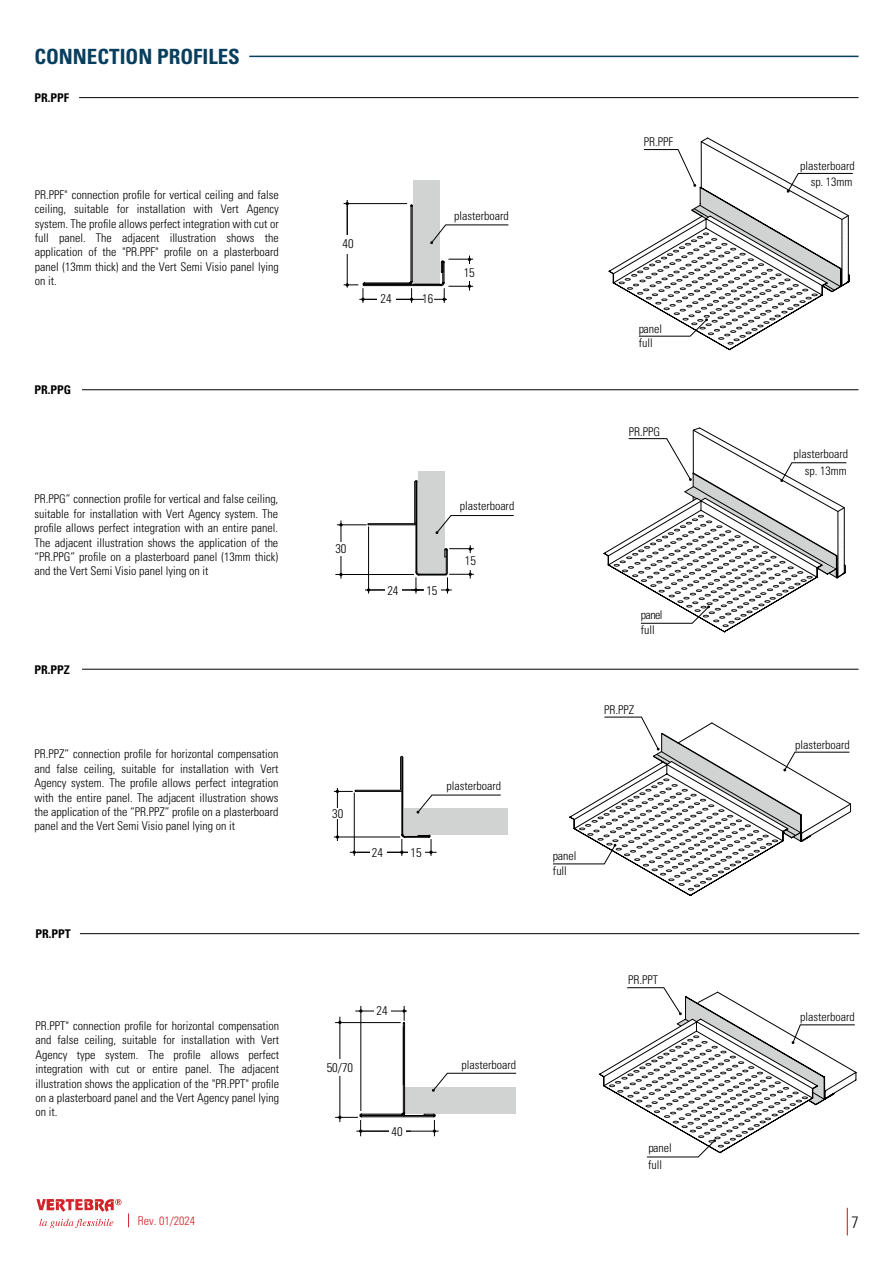
<style>
.page{position:relative;width:893px;height:1263px;background:#fff}
.page>*{position:absolute;margin:0;border:0;box-sizing:border-box;transform-origin:0 0}
.t1{font:700 condensed 21px "Univers LT Std";color:#093f5e}
.t2{font:300 condensed 16.5px "Univers LT Std";color:#101315}
.t3{font:300 condensed 12.6px "Univers LT Std";color:#000001}
.t4{font:300 condensed 12.45px "Univers LT Std";color:#000001}
.t5{font:300 condensed 12px/14.4px "Univers LT Std";color:#000001;text-align:justify}
.t6{font:700 condensed 12px "Univers LT Std";color:#000001}
.t7{font:300 condensed 12px "Univers LT Std";color:#d2222a}
.t8{font:300 condensed 12px/14.9px "Univers LT Std";letter-spacing:-.05em;color:#000001}
</style>
<div class="page">
<hr style="left:249px;top:56px;width:609px;height:1px;background:#093f5e">
<hr style="left:79px;top:97px;width:779px;height:1px;background:#000001">
<hr style="left:82px;top:389px;width:776px;height:1px;background:#000001">
<div style="left:413px;top:181px;width:27px;height:103px;background:#d1d2d2"></div>
<hr style="left:347px;top:200px;width:1px;height:88px;background:#000001">
<div style="left:418px;top:471px;width:27px;height:102px;background:#d1d2d2"></div>
<hr style="left:365px;top:590px;width:54px;height:1px;background:#000001">
<hr style="left:335px;top:574px;width:79px;height:1px;background:#000001">
<hr style="left:337px;top:525px;width:30px;height:1px;background:#000001">
<hr style="left:341px;top:520px;width:1px;height:59px;background:#000001">
<div style="left:337px;top:542px;width:8px;height:14px;background:#fff"></div>
<div style="left:404px;top:808px;width:104px;height:27px;background:#d1d2d2"></div>
<hr style="left:82px;top:669px;width:776px;height:1px;background:#000001">
<svg style="left:335px;top:1006px;width:181px;height:130px"></svg>
<div style="left:335px;top:1060px;width:10px;height:16px;background:#fff"></div>
<hr style="left:80px;top:933px;width:779px;height:1px;background:#000001">
<svg style="left:334px;top:756px;width:167px;height:100px"></svg>
<svg style="left:367px;top:480px;width:147px;height:113px"></svg>
<svg style="left:847px;top:1208px;width:1px;height:27px"></svg>
<svg style="left:609px;top:137px;width:244px;height:213px"></svg>
<svg style="left:604px;top:427px;width:243px;height:205px"></svg>
<svg style="left:599px;top:987px;width:257px;height:170px"></svg>
<svg style="left:553px;top:717px;width:298px;height:179px"></svg>
<svg style="left:344px;top:202px;width:165px;height:101px"></svg>
<svg style="left:36px;top:1199px;width:85px;height:13px"></svg>
<svg style="left:39px;top:1219px;width:74px;height:9px"></svg>
<svg style="left:128px;top:1213px;width:1px;height:14px"></svg>
<h1 class="t1" style="left:34px;top:43px;width:207px">CONNECTION PROFILES</h1>
<p class="t6" style="left:35px;top:90px;width:36px">PR.PPF</p>
<p class="t5" style="left:35px;top:187px;width:245px">PR.PPF" connection profile for vertical ceiling and false ceiling, suitable for installation with Vert Agency system. The profile allows perfect integration with cut or full panel. The adjacent illustration shows the application of the "PR.PPF" profile on a plasterboard panel (13mm thick) and the Vert Semi Visio panel lying on it.</p>
<p class="t6" style="left:35px;top:382px;width:38px">PR.PPG</p>
<p class="t5" style="left:35px;top:492px;width:245px">PR.PPG” connection profile for vertical and false ceiling, suitable for installation with Vert Agency system. The profile allows perfect integration with an entire panel.<br>The adjacent illustration shows the application of the “PR.PPG” profile on a plasterboard panel (13mm thick) and the Vert Semi Visio panel lying on it</p>
<p class="t6" style="left:35px;top:663px;width:37px">PR.PPZ</p>
<p class="t5" style="left:35px;top:747px;width:245px">PR.PPZ” connection profile for horizontal compensation and false ceiling, suitable for installation with Vert Agency system. The profile allows perfect integration with the entire panel. The adjacent illustration shows the application of the “PR.PPZ” profile on a plasterboard panel and the Vert Semi Visio panel lying on it</p>
<p class="t6" style="left:35px;top:926px;width:37px">PR.PPT</p>
<p class="t5" style="left:35px;top:1018px;width:245px">PR.PPT" connection profile for horizontal compensation and false ceiling, suitable for installation with Vert Agency type system. The profile allows perfect integration with cut or entire panel. The adjacent illustration shows the application of the "PR.PPT" profile on a plasterboard panel and the Vert Agency panel lying on it.</p>
<p class="t3" style="left:343px;top:236px;width:13px">40</p>
<p class="t3" style="left:381px;top:291px;width:13px">24</p>
<p class="t4" style="left:422px;top:291px;width:13px">16</p>
<p class="t5" style="left:454px;top:208px;width:56px">plasterboard</p>
<p class="t4" style="left:464px;top:265px;width:13px">15</p>
<p class="t3" style="left:335px;top:541px;width:13px">30</p>
<p class="t4" style="left:387px;top:583px;width:13px">24</p>
<p class="t4" style="left:426px;top:583px;width:13px">15</p>
<p class="t5" style="left:460px;top:499px;width:56px">plasterboard</p>
<p class="t4" style="left:465px;top:553px;width:13px">15</p>
<p class="t3" style="left:332px;top:806px;width:13px">30</p>
<p class="t3" style="left:372px;top:845px;width:13px">24</p>
<p class="t3" style="left:411px;top:845px;width:13px">15</p>
<p class="t5" style="left:446px;top:779px;width:56px">plasterboard</p>
<p class="t5" style="left:644px;top:135px;width:31px">PR.PPF</p>
<p class="t5" style="left:639px;top:321px;width:25px">panel</p>
<p class="t5" style="left:639px;top:336px;width:15px">full</p>
<p class="t5" style="left:629px;top:424px;width:33px">PR.PPG</p>
<p class="t8" style="left:641px;top:607px;width:23px">panel full</p>
<p class="t5" style="left:604px;top:703px;width:31px">PR.PPZ</p>
<p class="t5" style="left:553px;top:848px;width:25px;line-height:15.3px">panel full</p>
<p class="t3" style="left:327px;top:1060px;width:28px">50/70</p>
<p class="t3" style="left:377px;top:1003px;width:13px">24</p>
<p class="t3" style="left:391px;top:1124px;width:13px">40</p>
<p class="t5" style="left:461px;top:1057px;width:56px">plasterboard</p>
<p class="t5" style="left:628px;top:972px;width:31px">PR.PPT</p>
<p class="t5" style="left:648px;top:1139px;width:25px;line-height:17.2px">panel full</p>
<p class="t5" style="left:800px;top:158px;width:56px">plasterboard</p>
<p class="t5" style="left:811px;top:174px;width:43px">sp. 13mm</p>
<p class="t5" style="left:794px;top:446px;width:56px">plasterboard</p>
<p class="t5" style="left:805px;top:464px;width:43px">sp. 13mm</p>
<p class="t5" style="left:795px;top:737px;width:56px">plasterboard</p>
<p class="t5" style="left:800px;top:1010px;width:56px">plasterboard</p>
<p class="t7" style="left:138px;top:1213px;width:59px">Rev. 01/2024</p>
<h2 class="t2" style="left:851px;top:1213px;width:9px">7</h2>
</div>
